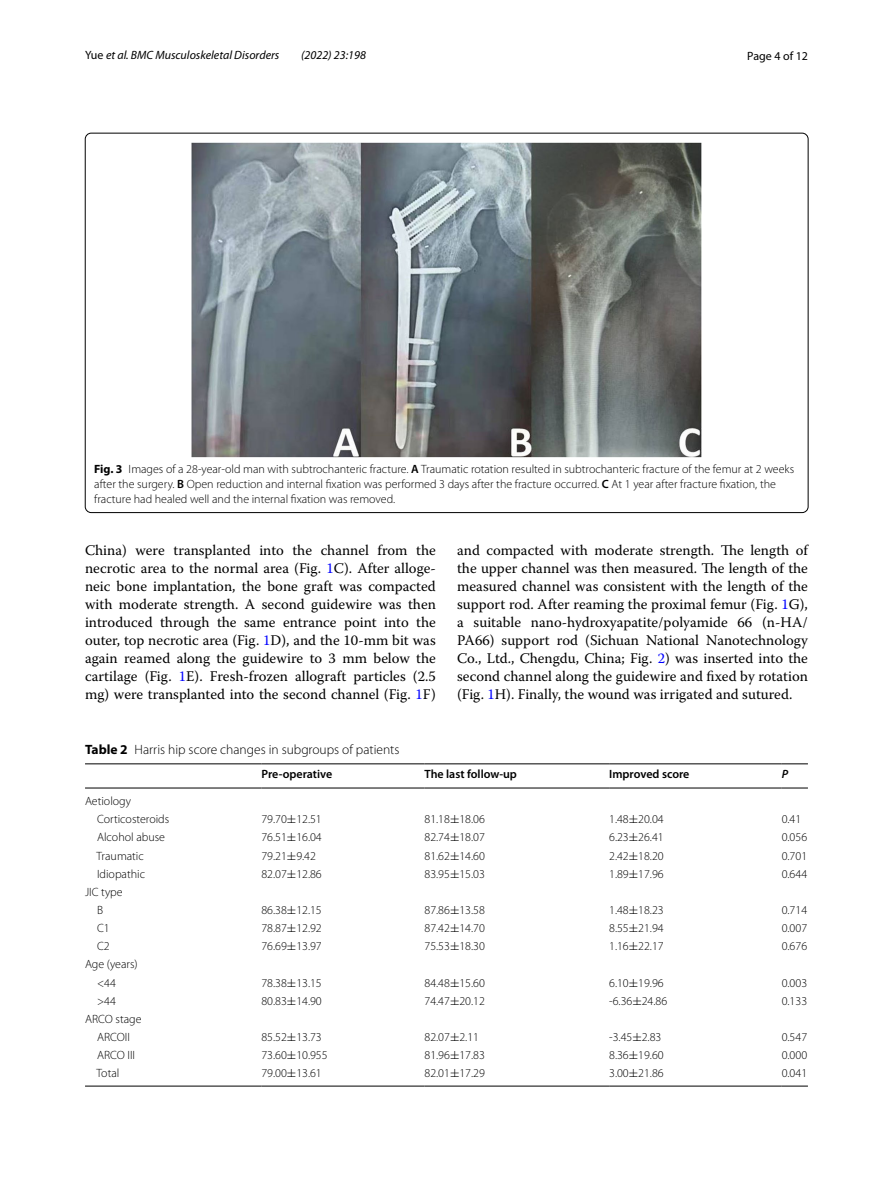
<style>
.page{position:relative;width:893px;height:1187px;background:#fff}
.page>*{position:absolute;margin:0;border:0;box-sizing:border-box;transform-origin:0 0}
.t1{font:14.7px/18px "Warnock Pro";color:#000;text-align:justify}
.t2{font:300 13.5px "Myriad Pro";color:#000}
.t3{font:300 12px/18.1px "Myriad Pro";color:#000}
.t4{font:italic 12px "Myriad Pro";color:#000}
.t5{font:600 12px "Myriad Pro";color:#000}
.t6{font:12px "Myriad Pro";color:#000}
.t7{font:italic 600 12px "Myriad Pro";color:#000}
.s1{font-style:normal}
.s2{font-weight:700}
.s3{font-weight:600}
.s4{color:#00f}
.s5{font-family:"MTSY";font-weight:400}
</style>
<div class="page">
<img style="left:191px;top:142px;width:511px;height:316px">
<hr style="left:85px;top:763px;width:176px;height:1px;background:#000">
<hr style="left:85px;top:787px;width:176px;height:1px;background:#000">
<hr style="left:261px;top:763px;width:163px;height:1px;background:#000">
<hr style="left:261px;top:787px;width:163px;height:1px;background:#000">
<hr style="left:424px;top:763px;width:185px;height:1px;background:#000">
<hr style="left:424px;top:787px;width:185px;height:1px;background:#000">
<hr style="left:609px;top:763px;width:173px;height:1px;background:#000">
<hr style="left:609px;top:787px;width:173px;height:1px;background:#000">
<svg style="left:782px;top:763px;width:26px;height:1px"></svg>
<svg style="left:782px;top:787px;width:26px;height:1px"></svg>
<hr style="left:85px;top:1085px;width:176px;height:1px;background:#000">
<hr style="left:261px;top:1085px;width:163px;height:1px;background:#000">
<hr style="left:424px;top:1085px;width:185px;height:1px;background:#000">
<hr style="left:609px;top:1085px;width:173px;height:1px;background:#000">
<svg style="left:782px;top:1085px;width:26px;height:1px"></svg>
<p class="t4" style="left:85px;top:48px;width:196px"><span class="s1">Yue</span> et al. BMC Musculoskeletal Disorders</p>
<p class="t4" style="left:301px;top:48px;width:66px">(2022) 23:198</p>
<p class="t6" style="left:747px;top:48px;width:62px">Page 4 of 12</p>
<p class="t3" style="left:94px;top:461px;width:701px;line-height:15px"><span class="s2">Fig. 3</span> Images of a 28-year-old man with subtrochanteric fracture. <span class="s3">A</span> Traumatic rotation resulted in subtrochanteric fracture of the femur at 2 weeks after the surgery. <span class="s3">B</span> Open reduction and internal fixation was performed 3 days after the fracture occurred. <span class="s3">C</span> At 1 year after fracture fixation, the fracture had healed well and the internal fixation was removed.</p>
<p class="t1" style="left:85px;top:541px;width:352px">China) were transplanted into the channel from the necrotic area to the normal area (Fig. <span class="s4">1</span>C). After alloge&shy;neic bone implantation, the bone graft was compacted with moderate strength. A second guidewire was then introduced through the same entrance point into the outer, top necrotic area (Fig. <span class="s4">1</span>D), and the 10-mm bit was again reamed along the guidewire to 3 mm below the cartilage (Fig. <span class="s4">1</span>E). Fresh-frozen allograft particles (2.5 mg) were transplanted into the second channel (Fig. <span class="s4">1</span>F)</p>
<p class="t1" style="left:457px;top:541px;width:352px">and compacted with moderate strength. The length of the upper channel was then measured. The length of the measured channel was consistent with the length of the support rod. After reaming the proximal femur (Fig. <span class="s4">1</span>G), a suitable nano-hydroxyapatite/polyamide 66 (n-HA/ PA66) support rod (Sichuan National Nanotechnology Co., Ltd., Chengdu, China; Fig. <span class="s4">2</span>) was inserted into the second channel along the guidewire and fixed by rotation (Fig. <span class="s4">1</span>H). Finally, the wound was irrigated and sutured.</p>
<p class="t2" style="left:85px;top:742px;width:316px"><span class="s2">Table 2</span> Harris hip score changes in subgroups of patients</p>
<p class="t5" style="left:261px;top:766px;width:72px">Pre-operative</p>
<p class="t5" style="left:424px;top:766px;width:94px">The last follow-up</p>
<p class="t5" style="left:609px;top:766px;width:82px">Improved score</p>
<p class="t7" style="left:782px;top:766px;width:8px">P</p>
<p class="t3" style="left:97px;top:792px;width:74px;text-indent:-12px">Aetiology<br>Corticosteroids</p>
<p class="t3" style="left:261px;top:810px;width:62px">79.70<span class="s5">±</span>12.51</p>
<p class="t3" style="left:424px;top:810px;width:62px">81.18<span class="s5">±</span>18.06</p>
<p class="t3" style="left:609px;top:810px;width:56px">1.48<span class="s5">±</span>20.04</p>
<p class="t3" style="left:782px;top:810px;width:21px">0.41</p>
<p class="t3" style="left:97px;top:828px;width:70px">Alcohol abuse</p>
<p class="t3" style="left:261px;top:828px;width:62px">76.51<span class="s5">±</span>16.04</p>
<p class="t3" style="left:424px;top:828px;width:62px">82.74<span class="s5">±</span>18.07</p>
<p class="t3" style="left:609px;top:828px;width:56px">6.23<span class="s5">±</span>26.41</p>
<p class="t3" style="left:782px;top:828px;width:27px">0.056</p>
<p class="t3" style="left:97px;top:846px;width:49px">Traumatic</p>
<p class="t3" style="left:261px;top:846px;width:56px">79.21<span class="s5">±</span>9.42</p>
<p class="t3" style="left:424px;top:846px;width:62px">81.62<span class="s5">±</span>14.60</p>
<p class="t3" style="left:609px;top:846px;width:56px">2.42<span class="s5">±</span>18.20</p>
<p class="t3" style="left:782px;top:846px;width:27px">0.701</p>
<p class="t3" style="left:97px;top:864px;width:50px">Idiopathic</p>
<p class="t3" style="left:261px;top:864px;width:62px">82.07<span class="s5">±</span>12.86</p>
<p class="t3" style="left:424px;top:864px;width:62px">83.95<span class="s5">±</span>15.03</p>
<p class="t3" style="left:609px;top:864px;width:56px">1.89<span class="s5">±</span>17.96</p>
<p class="t3" style="left:782px;top:864px;width:27px">0.644</p>
<p class="t3" style="left:97px;top:882px;width:27px;text-indent:-12px">JIC type<br>B</p>
<p class="t3" style="left:261px;top:901px;width:62px">86.38<span class="s5">±</span>12.15</p>
<p class="t3" style="left:424px;top:901px;width:62px">87.86<span class="s5">±</span>13.58</p>
<p class="t3" style="left:609px;top:901px;width:56px">1.48<span class="s5">±</span>18.23</p>
<p class="t3" style="left:782px;top:901px;width:27px">0.714</p>
<p class="t3" style="left:97px;top:919px;width:14px">C1</p>
<p class="t3" style="left:261px;top:919px;width:62px">78.87<span class="s5">±</span>12.92</p>
<p class="t3" style="left:424px;top:919px;width:62px">87.42<span class="s5">±</span>14.70</p>
<p class="t3" style="left:609px;top:919px;width:56px">8.55<span class="s5">±</span>21.94</p>
<p class="t3" style="left:782px;top:919px;width:27px">0.007</p>
<p class="t3" style="left:97px;top:937px;width:14px">C2</p>
<p class="t3" style="left:261px;top:937px;width:62px">76.69<span class="s5">±</span>13.97</p>
<p class="t3" style="left:424px;top:937px;width:62px">75.53<span class="s5">±</span>18.30</p>
<p class="t3" style="left:609px;top:937px;width:56px">1.16<span class="s5">±</span>22.17</p>
<p class="t3" style="left:782px;top:937px;width:27px">0.676</p>
<p class="t3" style="left:97px;top:955px;width:42px;text-indent:-12px">Age (years) &lt;44</p>
<p class="t3" style="left:261px;top:973px;width:62px">78.38<span class="s5">±</span>13.15</p>
<p class="t3" style="left:424px;top:973px;width:62px">84.48<span class="s5">±</span>15.60</p>
<p class="t3" style="left:609px;top:973px;width:56px">6.10<span class="s5">±</span>19.96</p>
<p class="t3" style="left:782px;top:973px;width:27px">0.003</p>
<p class="t3" style="left:97px;top:991px;width:20px">&gt;44</p>
<p class="t3" style="left:261px;top:991px;width:62px">80.83<span class="s5">±</span>14.90</p>
<p class="t3" style="left:424px;top:991px;width:62px">74.47<span class="s5">±</span>20.12</p>
<p class="t3" style="left:609px;top:991px;width:60px">-6.36<span class="s5">±</span>24.86</p>
<p class="t3" style="left:782px;top:991px;width:27px">0.133</p>
<p class="t3" style="left:85px;top:1009px;width:58px;text-align:center">ARCO stage<br>ARCOII</p>
<p class="t3" style="left:261px;top:1028px;width:62px">85.52<span class="s5">±</span>13.73</p>
<p class="t3" style="left:424px;top:1028px;width:56px">82.07<span class="s5">±</span>2.11</p>
<p class="t3" style="left:609px;top:1028px;width:54px">-3.45<span class="s5">±</span>2.83</p>
<p class="t3" style="left:782px;top:1028px;width:27px">0.547</p>
<p class="t3" style="left:97px;top:1046px;width:40px">ARCO III</p>
<p class="t3" style="left:261px;top:1046px;width:68px">73.60<span class="s5">±</span>10.955</p>
<p class="t3" style="left:424px;top:1046px;width:62px">81.96<span class="s5">±</span>17.83</p>
<p class="t3" style="left:609px;top:1046px;width:56px">8.36<span class="s5">±</span>19.60</p>
<p class="t3" style="left:782px;top:1046px;width:27px">0.000</p>
<p class="t3" style="left:97px;top:1064px;width:24px">Total</p>
<p class="t3" style="left:261px;top:1064px;width:62px">79.00<span class="s5">±</span>13.61</p>
<p class="t3" style="left:424px;top:1064px;width:62px">82.01<span class="s5">±</span>17.29</p>
<p class="t3" style="left:609px;top:1064px;width:56px">3.00<span class="s5">±</span>21.86</p>
<p class="t3" style="left:782px;top:1064px;width:27px">0.041</p>
</div>
